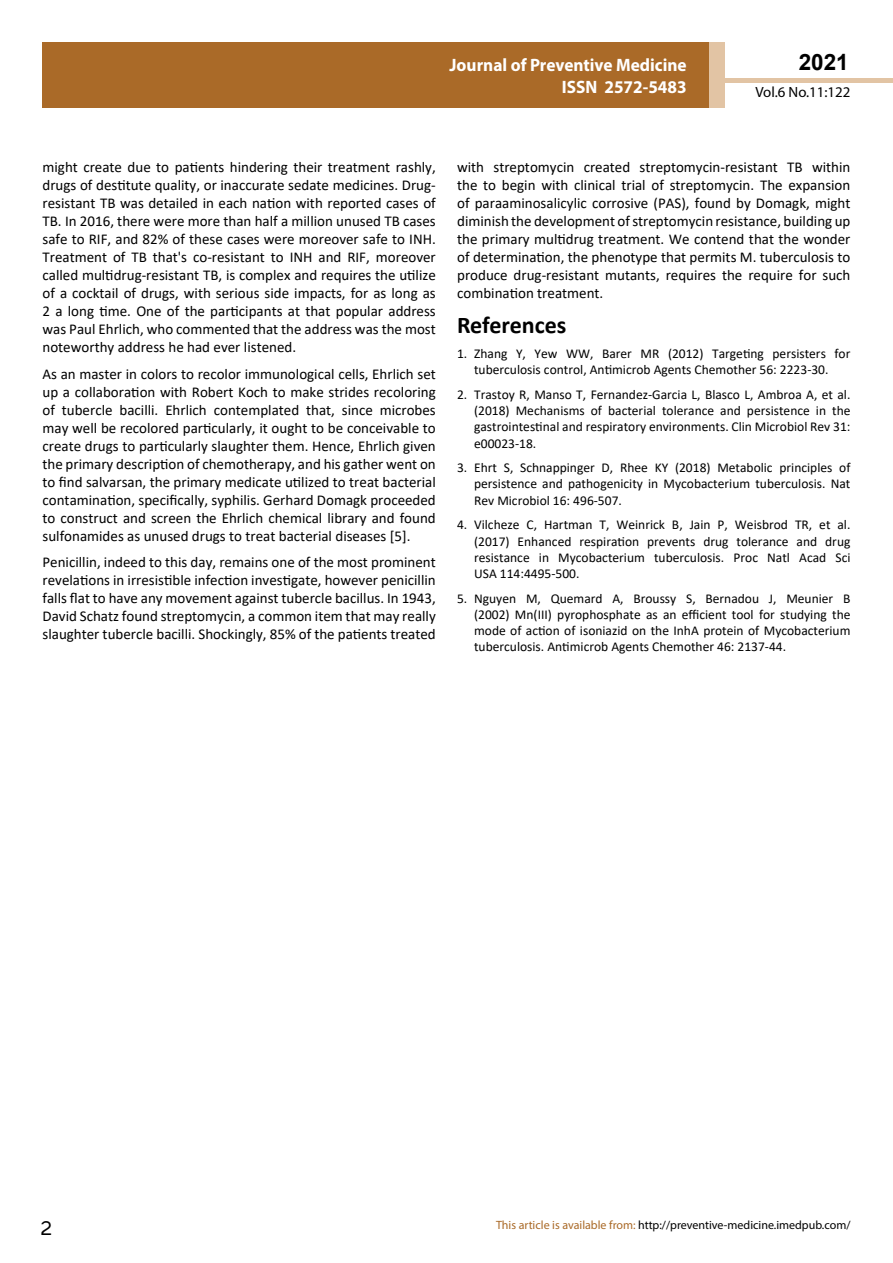
<style>
.page{position:relative;width:893px;height:1263px;background:#fff}
.page>*{position:absolute;margin:0;border:0;box-sizing:border-box;transform-origin:0 0}
.t1{font:25.5px "Tunga";color:#000}
.t2{font:700 24px "Calibri";color:#000}
.t3{font:700 22.5px "Arial";color:#000}
.t4{font:700 18px/21.6px "Myriad Pro";color:#fff;text-align:right;scale:.96 1}
.t5{font:15px/18px "Calibri";color:#000;text-align:justify}
.t6{font:14.85px "Myriad Pro";color:#000}
.t7{font:13.5px/16.2px "Calibri";color:#000;text-align:justify}
.t8{font:12px "Myriad Pro";color:#000}
.s1{color:#aa6a28}
</style>
<div class="page">
<hr style="left:725px;top:78px;width:168px;height:4px;background:#e2c4a4">
<div style="left:43px;top:42px;width:666px;height:66px;background:#aa6a28"></div>
<div style="left:709px;top:42px;width:16px;height:66px;background:#e2c4a4"></div>
<p class="t4" style="left:517px;top:53px;width:198px">ARCHIVOS DE MEDICINA<br>ISSN 1698-9465</p>
<h3 class="t3" style="left:799px;top:46px;width:52px">2021</h3>
<p class="t4" style="left:449px;top:54px;width:249px">Journal of Preventive Medicine<br>ISSN 2572-5483</p>
<p class="t6" style="left:755px;top:83px;width:96px">Vol.6 No.11:122</p>
<p class="t5" style="left:43px;top:158px;width:395px">might create due to patients hindering their treatment rashly, drugs of destitute quality, or inaccurate sedate medicines. Drug&shy;resistant TB was detailed in each nation with reported cases of TB. In 2016, there were more than half a million unused TB cases safe to RIF, and 82% of these cases were moreover safe to INH.<br>Treatment of TB that's co-resistant to INH and RIF, moreover called multidrug-resistant TB, is complex and requires the utilize of a cocktail of drugs, with serious side impacts, for as long as 2 a long time. One of the participants at that popular address was Paul Ehrlich, who commented that the address was the most noteworthy address he had ever listened.</p>
<p class="t5" style="left:43px;top:365px;width:395px">As an master in colors to recolor immunological cells, Ehrlich set up a collaboration with Robert Koch to make strides recoloring of tubercle bacilli. Ehrlich contemplated that, since microbes may well be recolored particularly, it ought to be conceivable to create drugs to particularly slaughter them. Hence, Ehrlich given the primary description of chemotherapy, and his gather went on to find salvarsan, the primary medicate utilized to treat bacterial contamination, specifically, syphilis. Gerhard Domagk proceeded to construct and screen the Ehrlich chemical library and found sulfonamides as unused drugs to treat bacterial diseases [5].</p>
<p class="t5" style="left:43px;top:553px;width:395px">Penicillin, indeed to this day, remains one of the most prominent revelations in irresistible infection investigate, however penicillin falls flat to have any movement against tubercle bacillus. In 1943, David Schatz found streptomycin, a common item that may really slaughter tubercle bacilli. Shockingly, 85% of the patients treated</p>
<p class="t5" style="left:457px;top:158px;width:395px">with streptomycin created streptomycin-resistant TB within the to begin with clinical trial of streptomycin. The expansion of paraaminosalicylic corrosive (PAS), found by Domagk, might diminish the development of streptomycin resistance, building up the primary multidrug treatment. We contend that the wonder of determination, the phenotype that permits M. tuberculosis to produce drug-resistant mutants, requires the require for such combination treatment.</p>
<h2 class="t2" style="left:457px;top:308px;width:111px">References</h2>
<p class="t7" style="left:457px;top:345px;width:395px;text-align:center">1. Zhang Y, Yew WW, Barer MR (2012) Targeting persisters for tuberculosis control, Antimicrob Agents Chemother 56: 2223-30.</p>
<p class="t7" style="left:474px;top:386px;width:378px;text-indent:-17px">2. Trastoy R, Manso T, Fernandez-Garcia L, Blasco L, Ambroa A, et al. (2018) Mechanisms of bacterial tolerance and persistence in the gastrointestinal and respiratory environments. Clin Microbiol Rev 31: e00023-18.</p>
<p class="t7" style="left:474px;top:459px;width:378px;text-indent:-17px">3. Ehrt S, Schnappinger D, Rhee KY (2018) Metabolic principles of persistence and pathogenicity in Mycobacterium tuberculosis. Nat Rev Microbiol 16: 496-507.</p>
<p class="t7" style="left:474px;top:516px;width:378px;text-indent:-17px">4. Vilcheze C, Hartman T, Weinrick B, Jain P, Weisbrod TR, et al. (2017) Enhanced respiration prevents drug tolerance and drug resistance in Mycobacterium tuberculosis. Proc Natl Acad Sci USA 114:4495-500.</p>
<p class="t7" style="left:474px;top:590px;width:378px;text-indent:-17px">5. Nguyen M, Quemard A, Broussy S, Bernadou J, Meunier B (2002) Mn(III) pyrophosphate as an efficient tool for studying the mode of action of isoniazid on the InhA protein of Mycobacterium tuberculosis. Antimicrob Agents Chemother 46: 2137-44.</p>
<h1 class="t1" style="left:41px;top:1211px;width:13px">2</h1>
<p class="t8" style="left:496px;top:1218px;width:356px"><span class="s1">This article is available from:</span> http://preventive-medicine.imedpub.com/</p>
</div>
